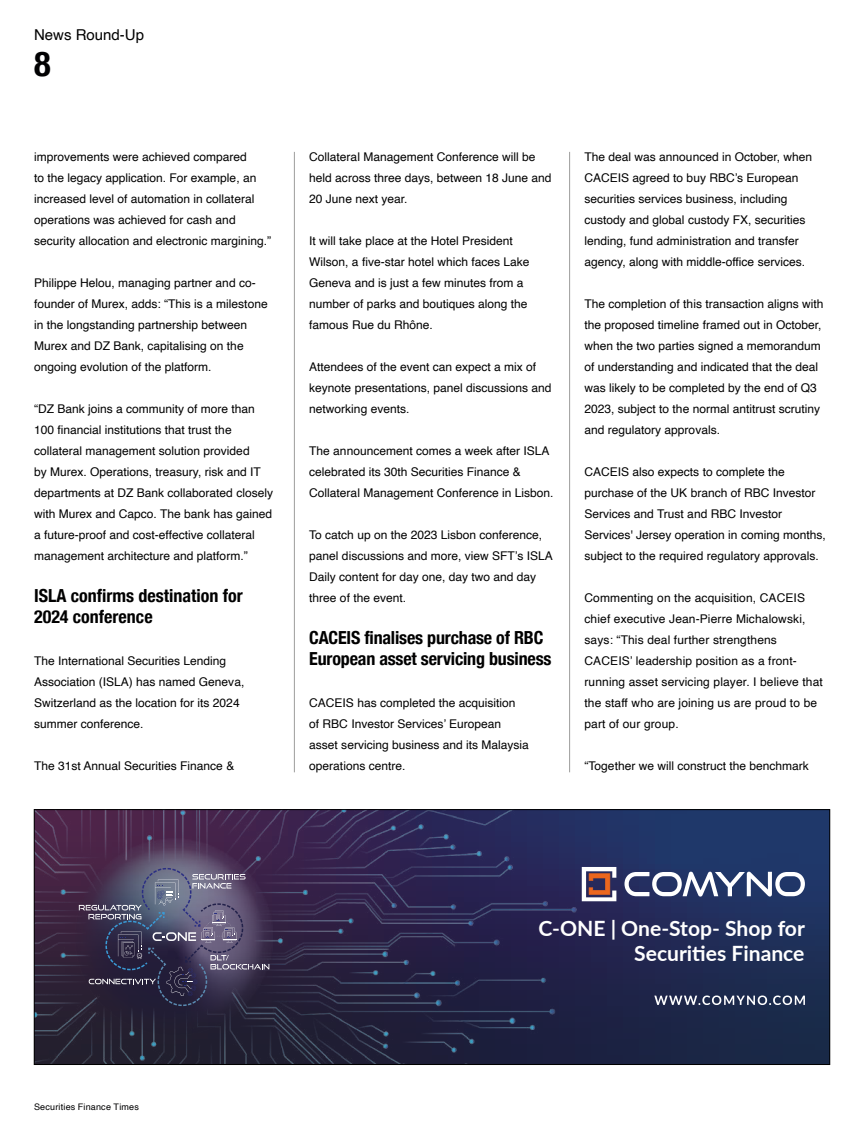
<style>
.page{position:relative;width:864px;height:1136px;background:#fff}
.page>*{position:absolute;margin:0;border:0;box-sizing:border-box;transform-origin:0 0}
.t1{font:700 condensed 34.5px "Helvetica Neue";color:#020203}
.t2{font:700 21px/25.3px "Lato";color:#fff;text-align:right}
.t3{font:700 condensed 18px/21px "Helvetica Neue";letter-spacing:-.01em;color:#010000}
.t4{font:15px "Helvetica";color:#000}
.t5{font:12px/21px "Helvetica";color:#010000}
.t6{font:9px "Helvetica";letter-spacing:.02em;color:#020203}
</style>
<div class="page">
<hr style="left:294px;top:152px;width:1px;height:620px;background:#9d9d9c">
<hr style="left:569px;top:152px;width:1px;height:620px;background:#9d9d9c">
<div style="left:34px;top:809px;width:795px;height:255px;background:linear-gradient(to bottom,#223a71,#1c2441)"></div>
<img style="left:36px;top:811px;width:588px;height:251px">
<svg style="left:654px;top:995px;width:150px;height:9px"></svg>
<svg style="left:624px;top:871px;width:180px;height:25px"></svg>
<svg style="left:581px;top:866px;width:35px;height:35px"></svg>
<svg style="left:79px;top:867px;width:190px;height:138px;background:#4d4762"></svg>
<div style="left:34px;top:809px;width:795px;height:255px;border:1px solid #000"></div>
<p class="t4" style="left:34px;top:23px;width:112px">News Round-Up</p>
<h1 class="t1" style="left:34px;top:35px;width:18px">8</h1>
<p class="t5" style="left:34px;top:146px;width:238px">improvements were achieved compared<br>to the legacy application. For example, an increased level of automation in collateral operations was achieved for cash and security allocation and electronic margining.”</p>
<p class="t5" style="left:34px;top:272px;width:235px">Philippe Helou, managing partner and co&shy;founder of Murex, adds: “This is a milestone in the longstanding partnership between Murex and DZ Bank, capitalising on the ongoing evolution of the platform.</p>
<p class="t5" style="left:34px;top:398px;width:240px">“DZ Bank joins a community of more than 100 financial institutions that trust the collateral management solution provided<br>by Murex. Operations, treasury, risk and IT departments at DZ Bank collaborated closely with Murex and Capco. The bank has gained a future-proof and cost-effective collateral management architecture and platform.”</p>
<h3 class="t3" style="left:34px;top:584px;width:210px">ISLA confirms destination for<br>2024 conference</h3>
<p class="t5" style="left:34px;top:650px;width:212px">The International Securities Lending Association (ISLA) has named Geneva, Switzerland as the location for its 2024 summer conference.</p>
<p class="t5" style="left:34px;top:755px;width:202px">The 31st Annual Securities Finance &amp;</p>
<p class="t5" style="left:309px;top:146px;width:244px">Collateral Management Conference will be held across three days, between 18 June and<br>20 June next year.</p>
<p class="t5" style="left:309px;top:230px;width:222px">It will take place at the Hotel President Wilson, a five-star hotel which faces Lake Geneva and is just a few minutes from a number of parks and boutiques along the famous Rue du Rhône.</p>
<p class="t5" style="left:309px;top:356px;width:244px">Attendees of the event can expect a mix of keynote presentations, panel discussions and networking events.</p>
<p class="t5" style="left:309px;top:440px;width:246px">The announcement comes a week after ISLA celebrated its 30th Securities Finance &amp;<br>Collateral Management Conference in Lisbon.</p>
<p class="t5" style="left:309px;top:524px;width:245px">To catch up on the 2023 Lisbon conference, panel discussions and more, view SFT’s ISLA Daily content for day one, day two and day three of the event.</p>
<h3 class="t3" style="left:309px;top:626px;width:244px">CACEIS finalises purchase of RBC<br>European asset servicing business</h3>
<p class="t5" style="left:309px;top:692px;width:221px">CACEIS has completed the acquisition<br>of RBC Investor Services’ European asset servicing business and its Malaysia operations centre.</p>
<p class="t5" style="left:584px;top:146px;width:229px">The deal was announced in October, when CACEIS agreed to buy RBC’s European securities services business, including custody and global custody FX, securities lending, fund administration and transfer agency, along with middle-office services.</p>
<p class="t5" style="left:584px;top:293px;width:240px">The completion of this transaction aligns with the proposed timeline framed out in October, when the two parties signed a memorandum of understanding and indicated that the deal was likely to be completed by the end of Q3<br>2023, subject to the normal antitrust scrutiny and regulatory approvals.</p>
<p class="t5" style="left:584px;top:461px;width:243px">CACEIS also expects to complete the purchase of the UK branch of RBC Investor Services and Trust and RBC Investor Services' Jersey operation in coming months, subject to the required regulatory approvals.</p>
<p class="t5" style="left:584px;top:587px;width:240px">Commenting on the acquisition, CACEIS chief executive Jean-Pierre Michalowski, says: “This deal further strengthens CACEIS’ leadership position as a front&shy;running asset servicing player. I believe that the staff who are joining us are proud to be part of our group.</p>
<p class="t5" style="left:584px;top:755px;width:226px">“Together we will construct the benchmark</p>
<p class="t6" style="left:34px;top:1099px;width:106px">Securities Finance Times</p>
<h2 class="t2" style="left:538px;top:914px;width:268px">C-ONE | One-Stop- Shop for<br>Securities Finance</h2>
</div>
